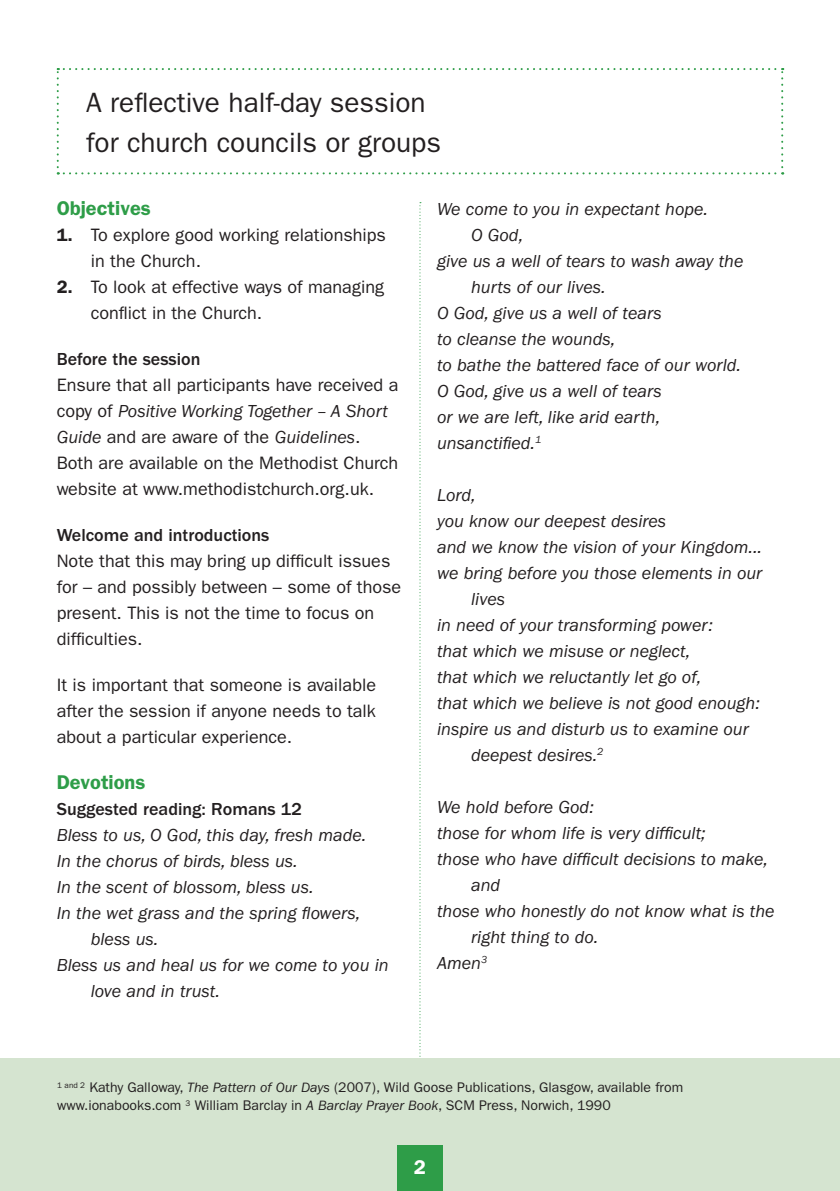
<style>
.page{position:relative;width:840px;height:1191px;background:#fff}
.page>*{position:absolute;margin:0;border:0;box-sizing:border-box;transform-origin:0 0}
.t1{font:28px/40px "Franklin Gothic";color:#231f20}
.t2{font:600 20px "Franklin Gothic";color:#2e9d48}
.t3{font:600 20px "Franklin Gothic";color:#fff}
.t4{font:italic 18px/26px "Franklin Gothic";color:#231f20}
.t5{font:18px/26px "Franklin Gothic";color:#231f20}
.t6{font:500 18px "Franklin Gothic";color:#231f20}
.t7{font:italic 14px/18px "Franklin Gothic";color:#231f20}
.t8{font:14px/18px "Franklin Gothic";color:#231f20}
.s1{font-weight:600}
.s2{font-weight:500}
.s3{font-style:italic}
.s4{font-style:normal}
</style>
<div class="page">
<svg style="left:419px;top:202px;width:2px;height:855px"></svg>
<div style="left:0;top:1058px;width:839px;height:133px;background:#d5e4d0"></div>
<div style="left:397px;top:1145px;width:45px;height:46px;background:#2e9d48"></div>
<svg style="left:57px;top:68px;width:725px;height:106px"></svg>
<p class="t1" style="left:86px;top:82px;width:356px">A reflective half-day session for church councils or groups</p>
<p class="t2" style="left:57px;top:196px;width:96px">Objectives</p>
<p class="t5" style="left:91px;top:222px;width:296px;text-indent:-34px"><span class="s1">1.</span> To explore good working relationships in the Church.</p>
<p class="t5" style="left:91px;top:274px;width:294px;text-indent:-34px"><span class="s1">2.</span> To look at effective ways of managing conflict in the Church.</p>
<p class="t5" style="left:57px;top:346px;width:343px"><span class="s2">Before the session<br></span>Ensure that all participants have received a copy of <span class="s3">Positive Working Together – A Short Guide</span> and are aware of the <span class="s3">Guidelines</span>.<br>Both are available on the Methodist Church website at www.methodistchurch.org.uk.</p>
<p class="t5" style="left:57px;top:522px;width:346px"><span class="s2">Welcome and introductions<br></span>Note that this may bring up difficult issues for – and possibly between – some of those present. This is not the time to focus on difficulties.</p>
<p class="t5" style="left:57px;top:672px;width:321px;text-align:justify">It is important that someone is available after the session if anyone needs to talk about a particular experience.</p>
<p class="t2" style="left:57px;top:770px;width:90px">Devotions</p>
<p class="t6" style="left:57px;top:798px;width:247px">Suggested reading: Romans 12</p>
<p class="t4" style="left:57px;top:822px;width:311px">Bless to us, O God, this day, fresh made.</p>
<p class="t4" style="left:57px;top:848px;width:242px">In the chorus of birds, bless us.</p>
<p class="t4" style="left:57px;top:874px;width:258px">In the scent of blossom, bless us.</p>
<p class="t4" style="left:91px;top:900px;width:271px;text-indent:-34px">In the wet grass and the spring flowers, bless us.</p>
<p class="t4" style="left:91px;top:952px;width:299px;text-indent:-34px">Bless us and heal us for we come to you in love and in trust.</p>
<p class="t4" style="left:437px;top:196px;width:272px">We come to you in expectant hope.</p>
<p class="t4" style="left:471px;top:222px;width:54px">O God,</p>
<p class="t4" style="left:471px;top:248px;width:274px;text-indent:-34px">give us a well of tears to wash away the hurts of our lives.</p>
<p class="t4" style="left:437px;top:300px;width:226px">O God, give us a well of tears</p>
<p class="t4" style="left:437px;top:326px;width:180px">to cleanse the wounds,</p>
<p class="t4" style="left:437px;top:352px;width:305px">to bathe the battered face of our world.</p>
<p class="t4" style="left:437px;top:378px;width:226px">O God, give us a well of tears</p>
<p class="t4" style="left:437px;top:404px;width:224px">or we are left, like arid earth,</p>
<p class="t4" style="left:437px;top:430px;width:106px">unsanctified.<sup>1</sup></p>
<p class="t4" style="left:437px;top:482px;width:40px">Lord,</p>
<p class="t4" style="left:437px;top:508px;width:230px">you know our deepest desires</p>
<p class="t4" style="left:437px;top:534px;width:326px">and we know the vision of your Kingdom...</p>
<p class="t4" style="left:471px;top:560px;width:292px;text-indent:-34px">we bring before you those elements in our lives</p>
<p class="t4" style="left:437px;top:612px;width:277px">in need of your transforming power:</p>
<p class="t4" style="left:437px;top:638px;width:254px">that which we misuse or neglect,</p>
<p class="t4" style="left:437px;top:664px;width:265px">that which we reluctantly let go of,</p>
<p class="t4" style="left:437px;top:690px;width:324px">that which we believe is not good enough:</p>
<p class="t4" style="left:471px;top:716px;width:279px;text-indent:-34px">inspire us and disturb us to examine our deepest desires.<sup>2</sup></p>
<p class="t4" style="left:437px;top:794px;width:158px">We hold before God:</p>
<p class="t4" style="left:437px;top:820px;width:270px">those for whom life is very difficult;</p>
<p class="t4" style="left:471px;top:846px;width:298px;text-indent:-34px">those who have difficult decisions to make, and</p>
<p class="t4" style="left:471px;top:898px;width:305px;text-indent:-34px">those who honestly do not know what is the right thing to do.</p>
<p class="t4" style="left:437px;top:950px;width:52px">Amen<sup>3</sup></p>
<p class="t8" style="left:57px;top:1078px;width:627px"><sup>1</sup> <sup>and</sup> <sup>2</sup> Kathy Galloway, <span class="s3">The Pattern of Our Days</span> (2007), Wild Goose Publications, Glasgow, available from www.ionabooks.com <sup>3</sup> William Barclay in <span class="s3">A Barclay Prayer Book</span>, SCM Press, Norwich, 1990</p>
<p class="t7" style="left:74px;top:1078px;width:654px">Digni y at Work: Unacceptable Behaviour, Bullying and Harassment. A Comprehen ive Guide for Workplace<br>Representatives in the Not for Profit Sector of Unite the Union <span class="s4">(Rosenburgh and Connolly 2008, Unite 2007)</span></p>
<p class="t3" style="left:414px;top:1155px;width:13px">2</p>
</div>
